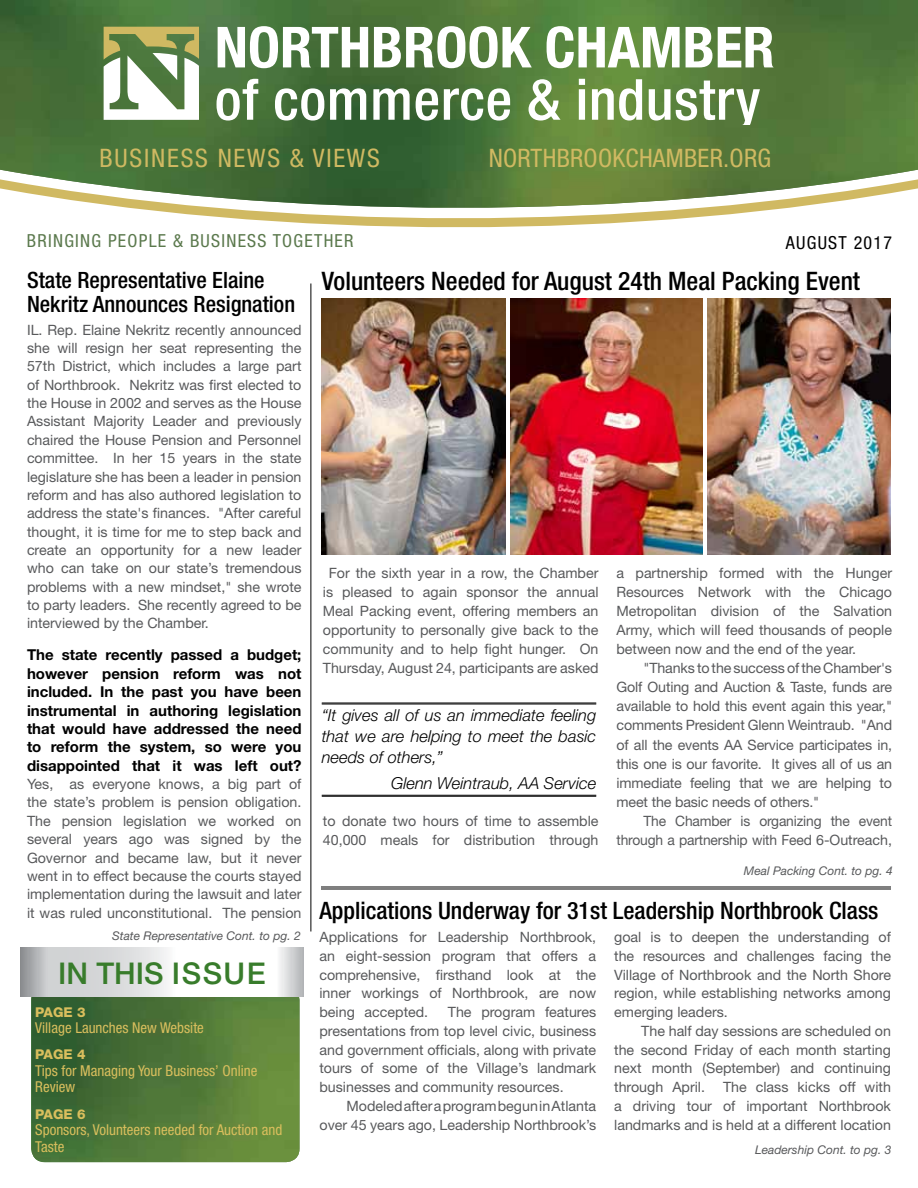
<style>
.page{position:relative;width:918px;height:1188px;background:#fff}
.page>*{position:absolute;margin:0;border:0;box-sizing:border-box;transform-origin:0 0}
.t1{font:500 30px "Helvetica Neue";letter-spacing:.025em;color:#387c2b}
.t2{font:500 condensed 25.5px "Helvetica Neue";color:#000}
.t3{font:condensed 25.5px "Helvetica Neue";letter-spacing:.01em;color:#d0b962}
.t4{font:condensed 25.5px "Helvetica Neue";letter-spacing:.07em;color:#d0b962}
.t5{font:500 condensed 24px "Helvetica Neue";color:#000}
.t6{font:500 condensed 22.5px/24px "Helvetica Neue";color:#000}
.t7{font:condensed 18px "Helvetica Neue";letter-spacing:.07em;color:#5b794d}
.t8{font:condensed 18px "Helvetica Neue";letter-spacing:.07em;color:#000}
.t9{font:italic 300 16.5px/21px "Helvetica Neue";color:#000;text-align:justify}
.t10{font:700 15px/18.3px "Helvetica Neue";color:#000;text-align:justify}
.t11{font:condensed 15px/16.5px "Helvetica Neue";color:#d9be5d}
.t12{font:14.25px/18.3px "Helvetica Neue";color:#58595b;text-align:justify}
.t13{font:800 13.5px "Helvetica Neue";color:#d9be5d}
.t14{font:italic 12px "Helvetica Neue";color:#58595b}
.s1{font-weight:400;font-stretch:normal;font-size:14.25px;color:#58595b}
</style>
<div class="page">
<svg style="left:273px;top:221px;width:371px;height:7px;fill:#d0b962"></svg>
<svg style="left:140px;top:209px;width:637px;height:12px"></svg>
<img style="left:0;top:0;width:918px;height:209px">
<svg style="left:104px;top:27px;width:95px;height:93px"></svg>
<svg style="left:218px;top:26px;width:150px;height:42px"></svg>
<svg style="left:374px;top:26px;width:158px;height:42px"></svg>
<svg style="left:547px;top:26px;width:133px;height:42px"></svg>
<svg style="left:686px;top:27px;width:26px;height:40px"></svg>
<svg style="left:718px;top:27px;width:55px;height:40px"></svg>
<svg style="left:217px;top:79px;width:41px;height:42px"></svg>
<svg style="left:275px;top:88px;width:49px;height:33px"></svg>
<svg style="left:330px;top:88px;width:36px;height:32px"></svg>
<svg style="left:373px;top:88px;width:37px;height:32px"></svg>
<svg style="left:416px;top:88px;width:22px;height:33px"></svg>
<svg style="left:444px;top:88px;width:66px;height:33px"></svg>
<svg style="left:529px;top:79px;width:32px;height:42px"></svg>
<svg style="left:579px;top:79px;width:6px;height:41px"></svg>
<svg style="left:592px;top:79px;width:50px;height:42px"></svg>
<svg style="left:649px;top:81px;width:111px;height:44px"></svg>
<img style="left:31px;top:996px;width:268px;height:166px">
<svg style="left:20px;top:948px;width:284px;height:48px"></svg>
<hr style="left:311px;top:284px;width:1px;height:648px;background:#000">
<img style="left:322px;top:298px;width:184px;height:257px">
<img style="left:511px;top:298px;width:191px;height:257px">
<img style="left:707px;top:298px;width:184px;height:257px">
<hr style="left:322px;top:703px;width:274px;height:1px;background:#000">
<hr style="left:322px;top:704px;width:274px;height:1px;background:#000">
<hr style="left:322px;top:795px;width:274px;height:1px;background:#000">
<hr style="left:322px;top:796px;width:274px;height:1px;background:#000">
<hr style="left:321px;top:886px;width:570px;height:1px;background:#000">
<hr style="left:321px;top:888px;width:570px;height:1px;background:#000">
<h2 class="t4" style="left:100px;top:144px;width:282px">BUSINESS NEWS &amp; VIEWS</h2>
<h2 class="t3" style="left:489px;top:144px;width:284px">NorthbrookChamber.org</h2>
<p class="t7" style="left:27px;top:230px;width:184px">Bringing people &amp; Business</p>
<p class="t7" style="left:273px;top:230px;width:82px">Together</p>
<p class="t8" style="left:786px;top:232px;width:108px">August 2017</p>
<h3 class="t6" style="left:27px;top:267px;width:270px">State Representative Elaine<br>Nekritz Announces Resignation</h3>
<p class="t12" style="left:27px;top:320px;width:276px">IL. Rep. Elaine Nekritz recently announced she will resign her seat representing the 57th District, which includes a large part of Northbrook. Nekritz was first elected to the House in 2002 and serves as the House Assistant Majority Leader and previously chaired the House Pension and Personnel committee. In her 15 years in the state legislature she has been a leader in pension reform and has also authored legislation to address the state's finances. "After careful thought, it is time for me to step back and create an opportunity for a new leader who can take on our state’s tremendous problems with a new mindset," she wrote to party leaders. She recently agreed to be interviewed by the Chamber.</p>
<p class="t10" style="left:27px;top:646px;width:276px">The state recently passed a budget; however pension reform was not included. In the past you have been instrumental in authoring legislation that would have addressed the need to reform the system, so were you disappointed that it was left out?</p>
<p class="t12" style="left:27px;top:775px;width:276px">Yes, as everyone knows, a big part of the state’s problem is pension obligation.<br>The pension legislation we worked on several years ago was signed by the Governor and became law, but it never went in to effect because the courts stayed implementation during the lawsuit and later</p>
<h3 class="t5" style="left:27px;top:896px;width:853px"><span class="s1">it was ruled unconstitutional. The pension</span> Applications Underway for 31st Leadership Northbrook Class</h3>
<p class="t12" style="left:320px;top:927px;width:278px;line-height:18.8px">Applications for Leadership Northbrook, an eight-session program that offers a comprehensive, firsthand look at the inner workings of Northbrook, are now being accepted.</p>
<h2 class="t2" style="left:322px;top:266px;width:540px">Volunteers Needed for August 24th Meal Packing Event</h2>
<p class="t12" style="left:323px;top:563px;width:277px;line-height:19px;text-align:center">For the sixth year in a row, the Chamber is pleased to again sponsor the annual Meal Packing event, offering members an opportunity to personally give back to the community and to help fight hunger. On Thursday, August 24, participants are asked</p>
<p class="t12" style="left:616px;top:563px;width:277px;line-height:19px">a partnership formed with the Hunger Resources Network with the Chicago Metropolitan division of the Salvation Army, which will feed thousands of people between now and the end of the year.</p>
<p class="t12" style="left:616px;top:658px;width:277px;line-height:19px;text-indent:27px">"Thanks to the success of the Chamber's Golf Outing and Auction &amp; Taste, funds are available to hold this event again this year," comments President Glenn Weintraub. "And of all the events AA Service participates in, this one is our favorite. It gives all of us an immediate feeling that we are helping to meet the basic needs of others."</p>
<p class="t12" style="left:617px;top:811px;width:277px;line-height:19px;text-align:right">The Chamber is organizing the event through a partnership with Feed 6-Outreach,</p>
<p class="t9" style="left:322px;top:704px;width:276px">“It gives all of us an immediate feeling that we are helping to meet the basic needs of others,”</p>
<p class="t9" style="left:391px;top:773px;width:207px">Glenn Weintraub, AA Service</p>
<p class="t12" style="left:323px;top:811px;width:277px;line-height:19px">to donate two hours of time to assemble<br>40,000 meals for distribution through</p>
<p class="t14" style="left:744px;top:864px;width:150px">Meal Packing Cont. to pg. 4</p>
<p class="t14" style="left:112px;top:928px;width:190px">State Representative Cont. to pg. 2</p>
<p class="t12" style="left:614px;top:928px;width:278px;line-height:18.8px">goal is to deepen the understanding of the resources and challenges facing the Village of Northbrook and the North Shore region, while establishing networks among emerging leaders.</p>
<p class="t12" style="left:614px;top:1021px;width:278px;line-height:18.8px;text-indent:27px">The half day sessions are scheduled on the second Friday of each month starting next month (September) and continuing through April.</p>
<h1 class="t1" style="left:58px;top:955px;width:209px">IN THIS ISSUE</h1>
<p class="t13" style="left:35px;top:1004px;width:52px">PAGE 3</p>
<p class="t11" style="left:35px;top:1019px;width:170px">Village Launches New Website</p>
<p class="t13" style="left:35px;top:1046px;width:52px">PAGE 4</p>
<p class="t11" style="left:35px;top:1062px;width:224px">Tips for Managing Your Business’ Online<br>Review</p>
<p class="t13" style="left:35px;top:1106px;width:52px">PAGE 6</p>
<p class="t11" style="left:35px;top:1121px;width:249px">Sponsors, Volunteers needed for Auction and<br>Taste</p>
<p class="t12" style="left:320px;top:1003px;width:278px;line-height:18.8px;text-indent:128px">The program features presentations from top level civic, business and government officials, along with private tours of some of the Village’s landmark businesses and community resources.</p>
<p class="t12" style="left:320px;top:1096px;width:278px;line-height:18.8px;text-align:right">Modeled after a program begun in Atlanta over 45 years ago, Leadership Northbrook’s</p>
<p class="t12" style="left:614px;top:1078px;width:278px;line-height:18.8px;text-indent:109px">The class kicks off with a driving tour of important Northbrook landmarks and is held at a different location</p>
<p class="t14" style="left:755px;top:1142px;width:138px">Leadership Cont. to pg. 3</p>
</div>
